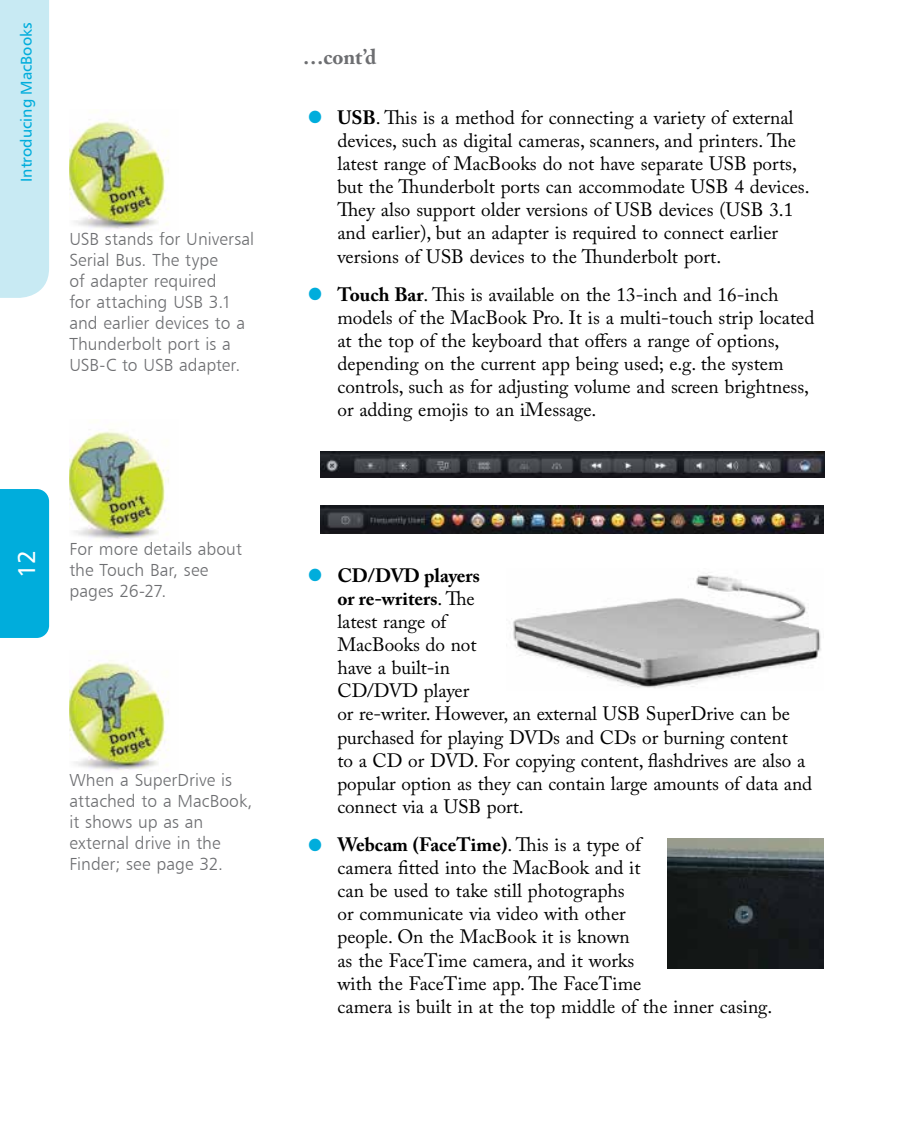
<style>
.page{position:relative;width:923px;height:1127px;background:#fff}
.page>*{position:absolute;margin:0;border:0;box-sizing:border-box;transform-origin:0 0}
.t1{font:24.5px "Humanist 777 BT Roman B";color:#fff}
.t2{font:700 21px "Adobe Caslon Pro";color:#6d6e71}
.t3{font:19.25px/23.1px "Adobe Caslon Pro";color:#000}
.t4{font:17.5px/21px "Humanist 777 BT Light B";color:#6d6e71}
.t5{font:15.75px "Humanist 777 BT Roman B";color:#00addc}
.s1{font-family:"Humanist 777 BT Bold B";font-size:42px;color:#00addc}
.s2{font-weight:700}
</style>
<div class="page">
<div style="left:0;top:489px;width:49px;height:148px;background:#00addc"></div>
<div style="left:0;top:0;width:49px;height:298px;background:#c8eaf3"></div>
<img style="left:668px;top:838px;width:155px;height:130px">
<img style="left:513px;top:575px;width:308px;height:113px">
<img style="left:69px;top:660px;width:100px;height:110px">
<img style="left:321px;top:505px;width:502px;height:28px">
<img style="left:320px;top:451px;width:504px;height:26px">
<img style="left:69px;top:429px;width:100px;height:110px">
<img style="left:69px;top:119px;width:100px;height:110px">
<p class="t5" style="left:17px;top:182px;width:161px;rotate:-90deg">Introducing MacBooks</p>
<p class="t4" style="left:69px;top:228px;width:186px">USB stands for Universal<br>Serial Bus. The type<br>of adapter required<br>for attaching USB 3.1 and earlier devices to a<br>Thunderbolt port is a<br>USB-C to USB adapter.</p>
<p class="t1" style="left:12px;top:577px;width:30px;rotate:-90deg">12</p>
<p class="t4" style="left:69px;top:538px;width:174px">For more details about the Touch Bar, see pages 26-27.</p>
<p class="t4" style="left:69px;top:769px;width:185px">When a SuperDrive is attached to a MacBook, it shows up as an external drive in the<br>Finder; see page 32.</p>
<p class="t2" style="left:303px;top:45px;width:75px">…cont’d</p>
<p class="t3" style="left:337px;top:105px;width:474px;text-indent:-35px"><span class="s1">•</span> <span class="s2">USB</span>. This is a method for connecting a variety of external devices, such as digital cameras, scanners, and printers. The latest range of MacBooks do not have separate USB ports, but the Thunderbolt ports can accommodate USB 4 devices.<br>They also support older versions of USB devices (USB 3.1 and earlier), but an adapter is required to connect earlier versions of USB devices to the Thunderbolt port.</p>
<p class="t3" style="left:337px;top:282px;width:478px;text-indent:-35px"><span class="s1">•</span> <span class="s2">Touch Bar</span>. This is available on the 13-inch and 16-inch models of the MacBook Pro. It is a multi-touch strip located at the top of the keyboard that offers a range of options, depending on the current app being used; e.g. the system controls, such as for adjusting volume and screen brightness, or adding emojis to an iMessage.</p>
<p class="t3" style="left:337px;top:563px;width:476px;text-indent:-35px"><span class="s1">•</span> <span class="s2">CD/DVD players<br>or re-writers</span>. The<br>latest range of<br>MacBooks do not<br>have a built-in<br>CD/DVD player<br>or re-writer. However, an external USB SuperDrive can be purchased for playing DVDs and CDs or burning content<br>to a CD or DVD. For copying content, flashdrives are also a popular option as they can contain large amounts of data and connect via a USB port.</p>
<p class="t3" style="left:337px;top:832px;width:436px;text-indent:-35px"><span class="s1">•</span> <span class="s2">Webcam (FaceTime)</span>. This is a type of<br>camera fitted into the MacBook and it<br>can be used to take still photographs<br>or communicate via video with other<br>people. On the MacBook it is known<br>as the FaceTime camera, and it works<br>with the FaceTime app. The FaceTime<br>camera is built in at the top middle of the inner casing.</p>
</div>
